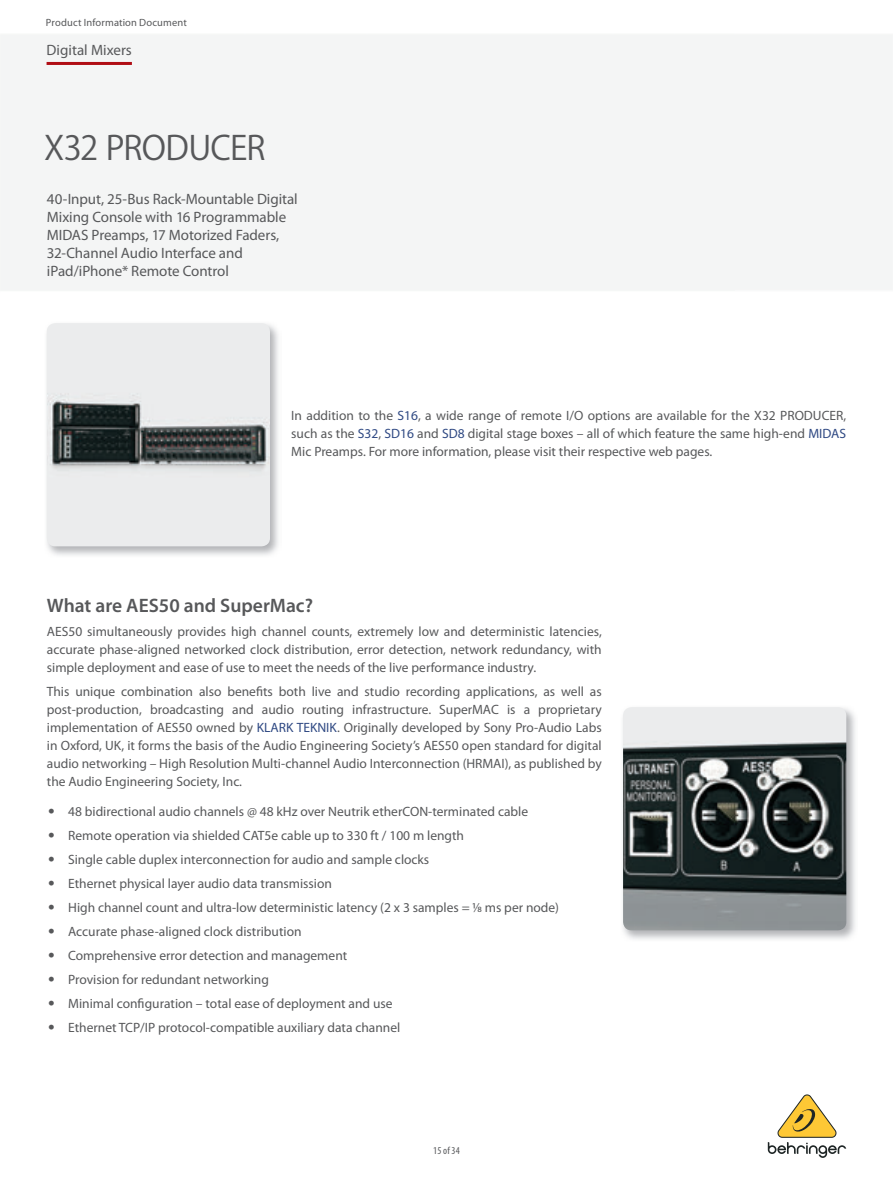
<style>
.page{position:relative;width:893px;height:1188px;background:#fff}
.page>*{position:absolute;margin:0;border:0;box-sizing:border-box;transform-origin:0 0}
.t1{font:33px "Koz Go Pro Regular 90 pv RKSJ H";letter-spacing:-.02em;color:#57585a}
.t2{font:600 19.5px "Myriad Pro";color:#57585a}
.t3{font:15px/18px "Myriad Pro";letter-spacing:-.005em;color:#57585a}
.t4{font:13.5px/18px "Myriad Pro";color:#57585a;text-align:justify}
.t5{font:10.5px "Myriad Pro";letter-spacing:.015em;color:#57585a}
.t6{font:condensed 10.5px "Myriad Pro";color:#57585a}
.s1{color:#2f4983}
</style>
<div class="page">
<hr style="left:47px;top:62px;width:85px;height:3px;background:#b00d15">
<svg style="left:768px;top:1094px;width:78px;height:64px"></svg>
<img style="left:45px;top:322px;width:236px;height:234px">
<img style="left:47px;top:323px;width:223px;height:223px;border-radius:9px">
<img style="left:623px;top:706px;width:235px;height:234px">
<img style="left:623px;top:707px;width:223px;height:223px;border-radius:9px">
<p class="t5" style="left:46px;top:18px;width:142px">Product Information Document</p>
<p class="t3" style="left:47px;top:42px;width:87px">Digital Mixers</p>
<h1 class="t1" style="left:44px;top:135px;width:223px">X32 PRODUCER</h1>
<p class="t3" style="left:47px;top:191px;width:252px">40-Input, 25-Bus Rack-Mountable Digital Mixing Console with 16 Programmable MIDAS Preamps, 17 Motorized Faders, 32-Channel Audio Interface and iPad/iPhone* Remote Control</p>
<p class="t4" style="left:291px;top:408px;width:556px">In addition to the <span class="s1">S16</span>, a wide range of remote I/O options are available for the X32 PRODUCER, such as the <span class="s1">S32</span>, <span class="s1">SD16</span> and <span class="s1">SD8</span> digital stage boxes – all of which feature the same high-end <span class="s1">MIDAS </span>Mic Preamps. For more information, please visit their respective web pages.</p>
<h2 class="t2" style="left:47px;top:598px;width:268px">What are AES50 and SuperMac?</h2>
<p class="t4" style="left:47px;top:624px;width:556px">AES50 simultaneously provides high channel counts, extremely low and deterministic latencies, accurate phase-aligned networked clock distribution, error detection, network redundancy, with simple deployment and ease of use to meet the needs of the live performance industry.</p>
<p class="t4" style="left:47px;top:684px;width:556px">This unique combination also benefits both live and studio recording applications, as well as post-production, broadcasting and audio routing infrastructure. SuperMAC is a proprietary implementation of AES50 owned by <span class="s1">KLARK TEKNIK</span>. Originally developed by Sony Pro-Audio Labs in Oxford, UK, it forms the basis of the Audio Engineering Society’s AES50 open standard for digital audio networking – High Resolution Multi-channel Audio Interconnection (HRMAI), as published by the Audio Engineering Society, Inc.</p>
<p class="t4" style="left:47px;top:804px;width:483px">• 48 bidirectional audio channels @ 48 kHz over Neutrik etherCON-terminated cable</p>
<p class="t4" style="left:47px;top:828px;width:419px">• Remote operation via shielded CAT5e cable up to 330 ft / 100 m length</p>
<p class="t4" style="left:47px;top:852px;width:384px">• Single cable duplex interconnection for audio and sample clocks</p>
<p class="t4" style="left:47px;top:876px;width:287px">• Ethernet physical layer audio data transmission</p>
<p class="t4" style="left:47px;top:900px;width:514px">• High channel count and ultra-low deterministic latency (2 x 3 samples = 1⁄8 ms per node)</p>
<p class="t4" style="left:47px;top:924px;width:256px">• Accurate phase-aligned clock distribution</p>
<p class="t4" style="left:47px;top:948px;width:302px">• Comprehensive error detection and management</p>
<p class="t4" style="left:47px;top:972px;width:224px">• Provision for redundant networking</p>
<p class="t4" style="left:47px;top:996px;width:347px">• Minimal configuration – total ease of deployment and use</p>
<p class="t4" style="left:47px;top:1020px;width:355px">• Ethernet TCP/IP protocol-compatible auxiliary data channel</p>
<p class="t6" style="left:433px;top:1147px;width:28px">15 of 34</p>
</div>
